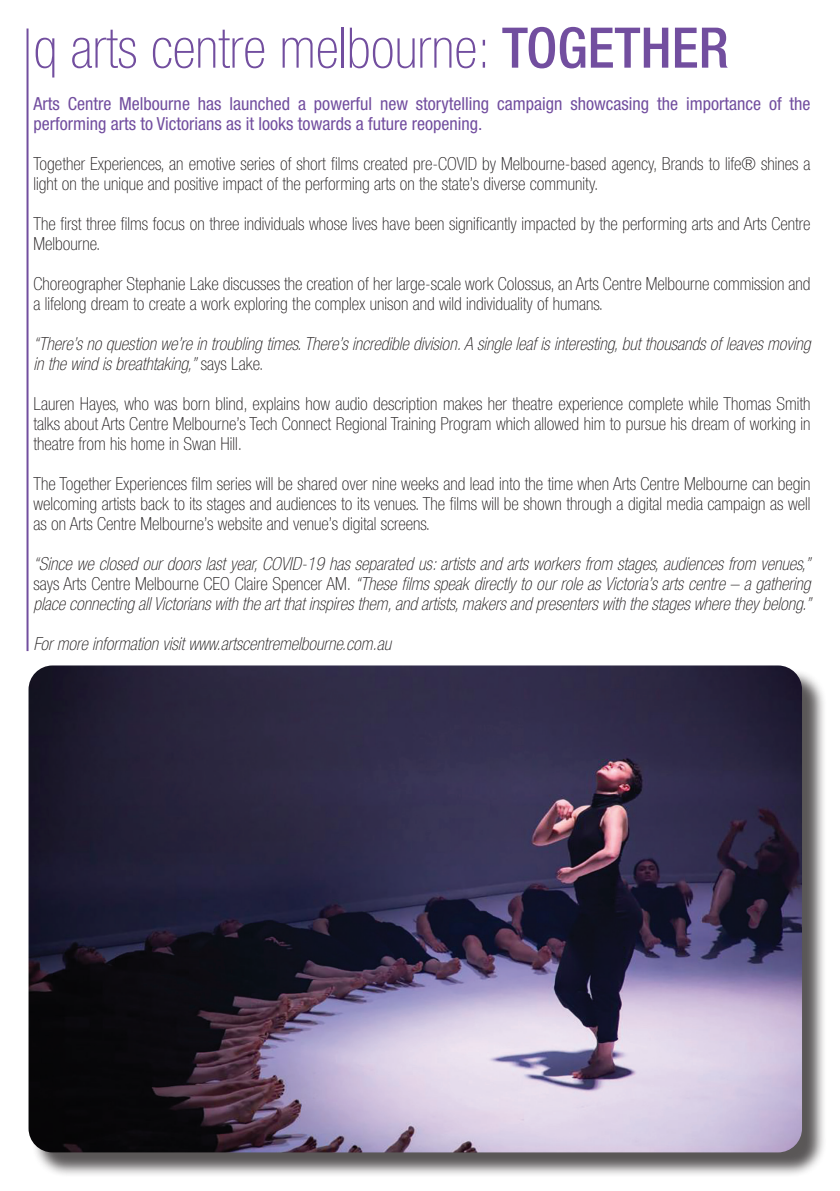
<style>
.page{position:relative;width:840px;height:1191px;background:#fff}
.page>*{position:absolute;margin:0;border:0;box-sizing:border-box;transform-origin:0 0}
.heads{font:100 condensed 56px "Helvetica Neue";color:#724e9f}
.t1{font:100 condensed 18px/20px "Helvetica Neue";color:#231f20}
.t2{font:italic 100 condensed 18px/20px "Helvetica Neue";color:#231f20}
.t3{font:condensed 18px/20px "Helvetica Neue";color:#724e9f}
.s1{font-weight:500}
.s2{font-style:normal}
</style>
<div class="page">
<hr style="left:26px;top:29px;width:2px;height:622px;background:#724e9f">
<div style="left:32px;top:668px;width:794px;height:509px;background:#231f20;opacity:.75"></div>
<img style="left:28px;top:665px;width:773px;height:487px">
<p class="heads" style="left:33px;top:17px;width:696px">q arts centre melbourne: <span class="s1">TOGETHER</span></p>
<p class="t3" style="left:33px;top:94px;width:778px">Arts Centre Melbourne has launched a powerful new storytelling campaign showcasing the importance of the performing arts to Victorians as it looks towards a future reopening.</p>
<p class="t1" style="left:33px;top:154px;width:778px">Together Experiences, an emotive series of short films created pre-COVID by Melbourne-based agency, Brands to life® shines a light on the unique and positive impact of the performing arts on the state’s diverse community.</p>
<p class="t1" style="left:33px;top:214px;width:778px">The first three films focus on three individuals whose lives have been significantly impacted by the performing arts and Arts Centre<br>Melbourne.</p>
<p class="t1" style="left:33px;top:274px;width:778px">Choreographer Stephanie Lake discusses the creation of her large-scale work Colossus, an Arts Centre Melbourne commission and a lifelong dream to create a work exploring the complex unison and wild individuality of humans.</p>
<p class="t2" style="left:33px;top:334px;width:778px">“There’s no question we’re in troubling times. There’s incredible division. A single leaf is interesting, but thousands of leaves moving in the wind is breathtaking,” <span class="s2">says Lake.</span></p>
<p class="t1" style="left:33px;top:394px;width:778px;text-align:justify">Lauren Hayes, who was born blind, explains how audio description makes her theatre experience complete while Thomas Smith talks about Arts Centre Melbourne’s Tech Connect Regional Training Program which allowed him to pursue his dream of working in theatre from his home in Swan Hill.</p>
<p class="t1" style="left:33px;top:474px;width:778px;text-align:justify">The Together Experiences film series will be shared over nine weeks and lead into the time when Arts Centre Melbourne can begin welcoming artists back to its stages and audiences to its venues. The films will be shown through a digital media campaign as well as on Arts Centre Melbourne’s website and venue’s digital screens.</p>
<p class="t2" style="left:33px;top:554px;width:778px;text-align:justify">“Since we closed our doors last year, COVID-19 has separated us: artists and arts workers from stages, audiences from venues,’’ <span class="s2">says Arts Centre Melbourne CEO Claire Spencer AM.</span> “These films speak directly to our role as Victoria’s arts centre – a gathering place connecting all Victorians with the art that inspires them, and artists, makers and presenters with the stages where they belong.”</p>
<p class="t2" style="left:33px;top:634px;width:359px">For more information visit www.artscentremelbourne.com.au</p>
</div>
